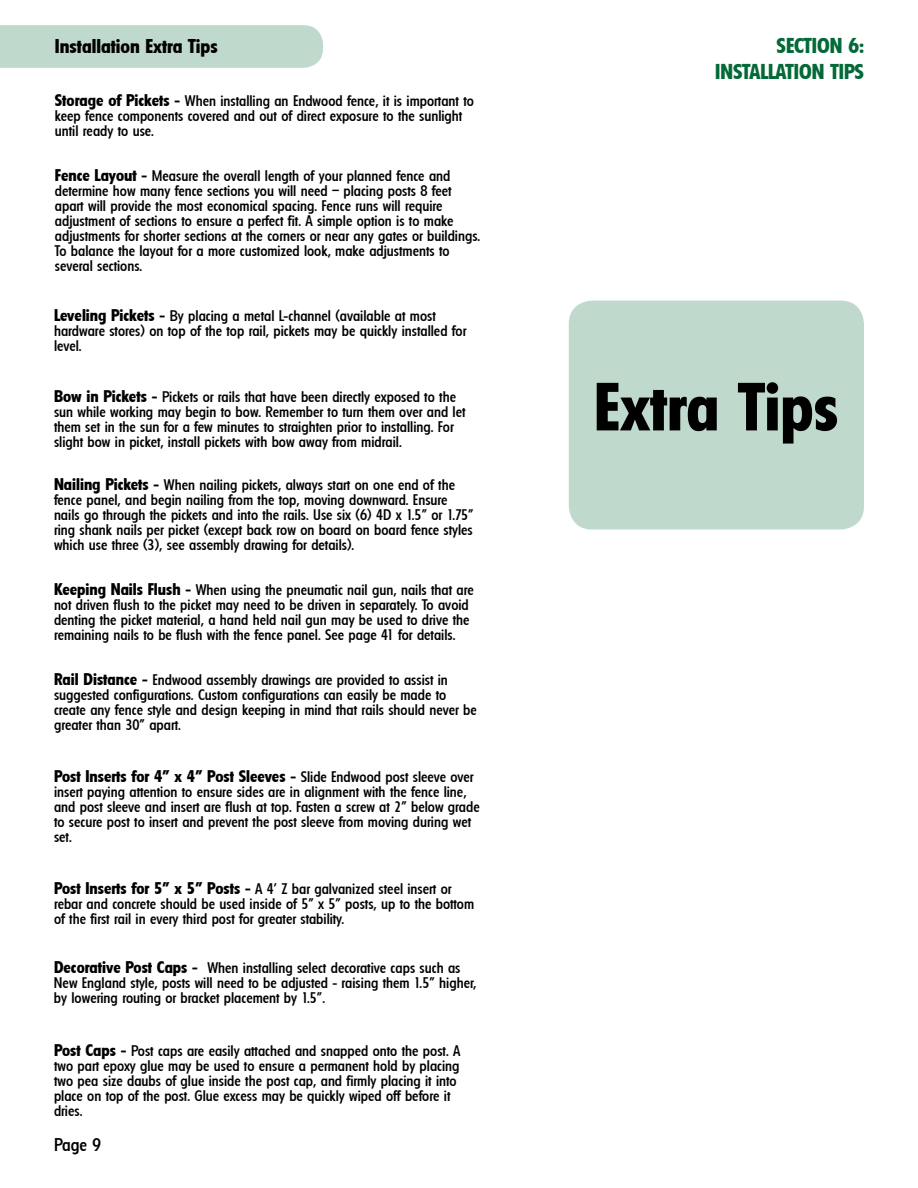
<style>
.page{position:relative;width:918px;height:1188px;background:#fff}
.page>*{position:absolute;margin:0;border:0;box-sizing:border-box;transform-origin:0 0}
.t1{font:700 66px "Florida";color:#000}
.t2{font:700 21px/25.2px "Florida";color:#026937;text-align:right}
.t3{font:700 19.5px "Florida";color:#000}
.t4{font:500 18px "Florida";color:#000}
.t5{font:700 16.5px "Florida";color:#000}
.t6{font:500 15px/15px "Florida";color:#000}
.s1{font-weight:700;font-size:16.5px}
.s2{font-weight:500;font-size:15px}
</style>
<div class="page">
<div style="left:0;top:25px;width:323px;height:43px;background:#c0d9cd"></div>
<div style="left:569px;top:301px;width:295px;height:229px;background:#c0d9cd;border-radius:23px"></div>
<h3 class="t3" style="left:55px;top:35px;width:164px">Installation Extra Tips</h3>
<h2 class="t2" style="left:715px;top:33px;width:150px">SECTION 6:<br>INSTALLATION TIPS</h2>
<p class="t6" style="left:55px;top:93px;width:421px"><span class="s1">Storage of Pickets -</span> When installing an Endwood fence, it is important to keep fence components covered and out of direct exposure to the sunlight until ready to use.</p>
<p class="t6" style="left:55px;top:169px;width:427px"><span class="s1">Fence Layout -</span> Measure the overall length of your planned fence and determine how many fence sections you will need – placing posts 8 feet apart will provide the most economical spacing. Fence runs will require adjustment of sections to ensure a perfect fit. A simple option is to make adjustments for shorter sections at the corners or near any gates or buildings.<br>To balance the layout for a more customized look, make adjustments to several sections.</p>
<p class="t6" style="left:54px;top:308px;width:414px"><span class="s1">Leveling Pickets -</span> By placing a metal L-channel (available at most hardware stores) on top of the top rail, pickets may be quickly installed for level.</p>
<p class="t6" style="left:54px;top:389px;width:413px"><span class="s1">Bow in Pickets -</span> Pickets or rails that have been directly exposed to the sun while working may begin to bow. Remember to turn them over and let them set in the sun for a few minutes to straighten prior to installing. For slight bow in picket, install pickets with bow away from midrail.</p>
<p class="t6" style="left:54px;top:478px;width:421px"><span class="s1">Nailing Pickets -</span> When nailing pickets, always start on one end of the fence panel, and begin nailing from the top, moving downward. Ensure nails go through the pickets and into the rails. Use six (6) 4D x 1.5” or 1.75” ring shank nails per picket (except back row on board on board fence styles which use three (3), see assembly drawing for details).</p>
<p class="t6" style="left:54px;top:582px;width:421px"><span class="s1">Keeping Nails Flush -</span> When using the pneumatic nail gun, nails that are not driven flush to the picket may need to be driven in separately. To avoid denting the picket material, a hand held nail gun may be used to drive the remaining nails to be flush with the fence panel. See page 41 for details.</p>
<p class="t6" style="left:54px;top:672px;width:424px"><span class="s1">Rail Distance -</span> Endwood assembly drawings are provided to assist in suggested configurations. Custom configurations can easily be made to create any fence style and design keeping in mind that rails should never be greater than 30” apart.</p>
<p class="t5" style="left:54px;top:766px;width:421px">Post Inserts for 4” x 4” Post Sleeves - <span class="s2">Slide Endwood post sleeve over</span></p>
<p class="t6" style="left:54px;top:784px;width:427px">insert paying attention to ensure sides are in alignment with the fence line, and post sleeve and insert are flush at top. Fasten a screw at 2” below grade to secure post to insert and prevent the post sleeve from moving during wet set.</p>
<p class="t6" style="left:54px;top:881px;width:422px"><span class="s1">Post Inserts for 5” x 5” Posts -</span> A 4’ Z bar galvanized steel insert or rebar and concrete should be used inside of 5” x 5” posts, up to the bottom of the first rail in every third post for greater stability.</p>
<p class="t6" style="left:54px;top:960px;width:424px"><span class="s1">Decorative Post Caps -</span> When installing select decorative caps such as<br>New England style, posts will need to be adjusted - raising them 1.5” higher, by lowering routing or bracket placement by 1.5”.</p>
<p class="t6" style="left:54px;top:1043px;width:408px"><span class="s1">Post Caps -</span> Post caps are easily attached and snapped onto the post. A two part epoxy glue may be used to ensure a permanent hold by placing two pea size daubs of glue inside the post cap, and firmly placing it into place on top of the post. Glue excess may be quickly wiped off before it dries.</p>
<p class="t4" style="left:54px;top:1134px;width:48px">Page 9</p>
<h1 class="t1" style="left:594px;top:367px;width:246px">Extra Tips</h1>
</div>
